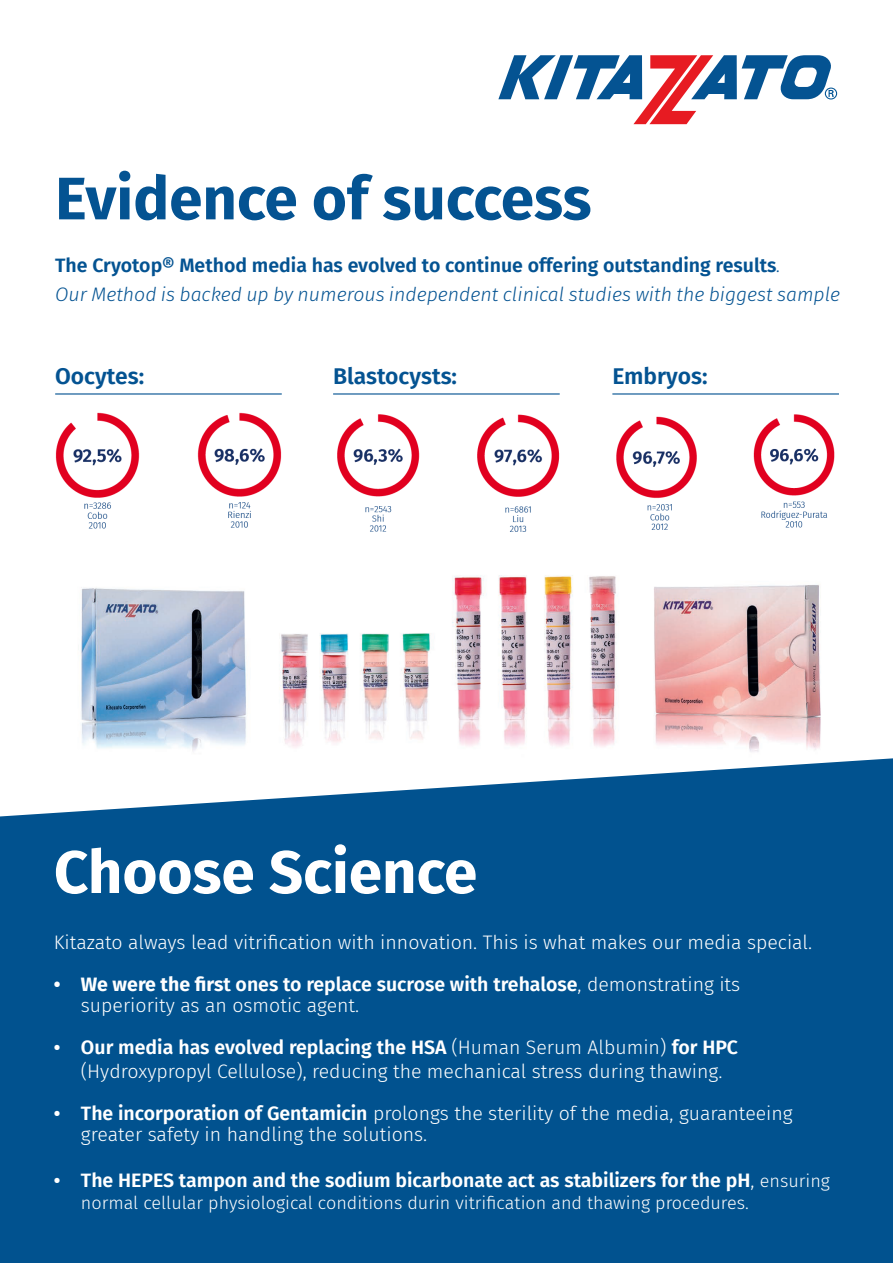
<style>
.page{position:relative;width:893px;height:1263px;background:#fff}
.page>*{position:absolute;margin:0;border:0;box-sizing:border-box;transform-origin:0 0}
.t1{font:700 60px "Fira Sans";color:#045392}
.t2{font:700 60px "Fira Sans";color:#fff}
.t3{font:600 22.8px "Fira Sans";color:#045392}
.t4{font:300 19.5px/21px "Fira Sans";color:#fff}
.t5{font:italic 300 19.5px "Fira Sans";color:#045392}
.t6{font:600 19.5px "Fira Sans";color:#fff}
.t7{font:600 19.5px "Fira Sans";color:#045392}
.t8{font:300 18px "Fira Sans";color:#fff}
.s1{font-weight:300;font-style:italic}
.s2{font-weight:700}
.s3{font-weight:600}
.s4{font-weight:300}
.s5{font-weight:300;font-size:18px}
</style>
<div class="page">
<svg style="left:498px;top:55px;width:339px;height:69px"></svg>
<img style="left:81px;top:575px;width:740px;height:177px">
<img style="left:55px;top:412px;width:227px;height:117px">
<img style="left:337px;top:415px;width:223px;height:117px">
<img style="left:647px;top:502px;width:181px;height:28px">
<img style="left:616px;top:415px;width:219px;height:83px">
<hr style="left:55px;top:393px;width:227px;height:2px;background:#045392">
<hr style="left:333px;top:393px;width:227px;height:2px;background:#045392">
<hr style="left:612px;top:393px;width:227px;height:2px;background:#045392">
<div style="left:0;top:758px;width:893px;height:505px;background:#01528f"></div>
<p class="t1" style="left:55px;top:148px;width:538px">Evidence of success</p>
<p class="t7" style="left:55px;top:249px;width:727px">The Cryotop® Method media has evolved to continue offering outstanding results<span class="s1">.</span></p>
<p class="t5" style="left:55px;top:280px;width:786px">Our Method is backed up by numerous independent clinical studies with the biggest sample</p>
<p class="t3" style="left:55px;top:357px;width:91px">Oocytes:</p>
<p class="t3" style="left:333px;top:357px;width:126px">Blastocysts:</p>
<p class="t3" style="left:612px;top:357px;width:97px">Embryos:</p>
<p class="t2" style="left:54px;top:821px;width:425px">Choose Science</p>
<p class="t4" style="left:54px;top:932px;width:760px">Kitazato always lead vitrification with innovation. This is what makes our media special.</p>
<p class="t4" style="left:81px;top:974px;width:661px;text-indent:-27px"><span class="s2">• We were the firs</span><span class="s3">t ones to replace sucrose with trehalose</span>, demonstrating its superiority as an osmotic agent.</p>
<p class="t4" style="left:54px;top:1035px;width:686px;line-height:23.4px;text-align:center"><span class="s3">• Our media has evolved replacing the HSA</span> (Human Serum Albumin) <span class="s3">for HPC </span>(Hydroxypropyl Cellulose), reducing the mechanical stress during thawing.</p>
<p class="t4" style="left:81px;top:1102px;width:713px;text-indent:-27px"><span class="s3">• The incorporation of Gentamicin</span> prolongs the sterility of the media, guaranteeing greater safety in handling the solutions.</p>
<p class="t6" style="left:54px;top:1164px;width:777px">• The HEPES tampon and the sodium bicarbonate act as stabilizers for the pH<span class="s4">,</span> <span class="s5">ensuring</span></p>
<p class="t8" style="left:81px;top:1190px;width:669px">normal cellular physiological conditions durin vitrification and thawing procedures.</p>
</div>
